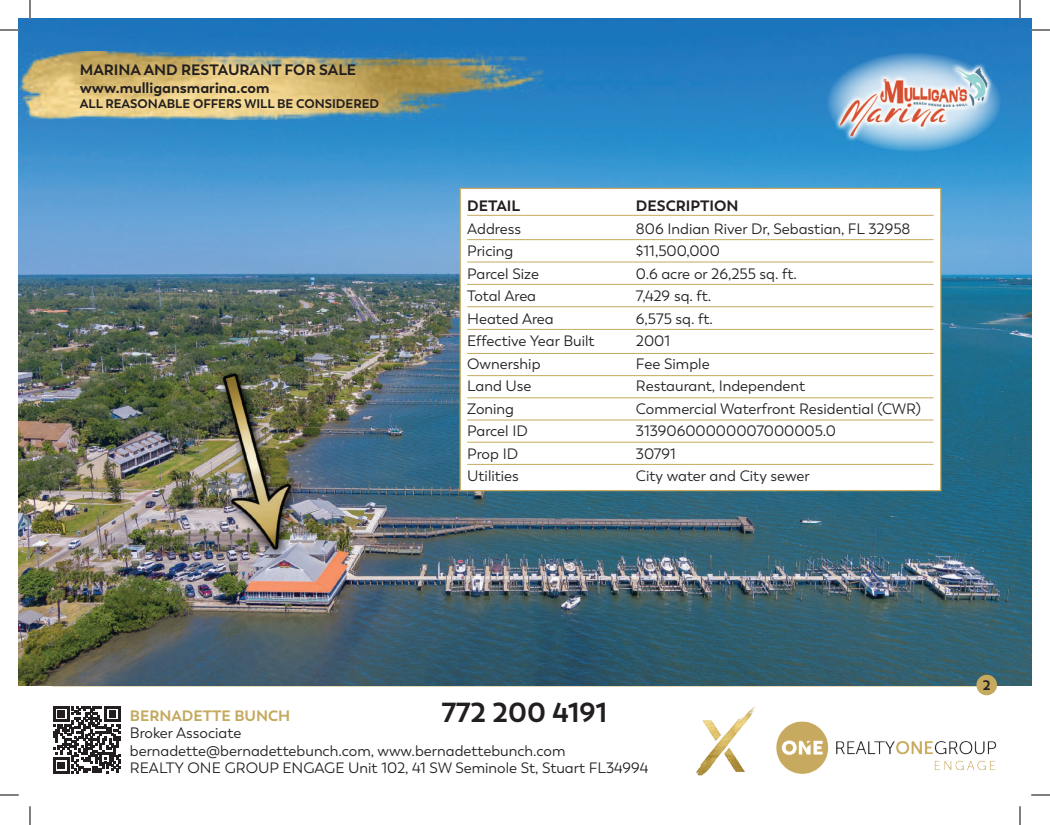
<style>
.page{position:relative;width:1050px;height:825px;background:#fff}
.page>*{position:absolute;margin:0;border:0;box-sizing:border-box;transform-origin:0 0}
.t1{font:700 27.5px "Trenda";color:#231f20}
.t2{font:15px/17.5px "Trenda";color:#231f20}
.t3{font:700 15px/18px "Trenda";color:#231f20}
.t4{font:700 15px "Trenda";color:#c4a95f}
.t5{font:700 13.75px "Trenda";color:#231f20}
.t6{font:700 12.5px "Trenda";color:#231f20}
</style>
<div class="page">
<svg style="left:53px;top:706px;width:68px;height:67px"></svg>
<hr style="left:52px;top:685px;width:945px;height:1px;background:#c4a95f">
<img style="left:776px;top:721px;width:221px;height:53px">
<img style="left:696px;top:706px;width:60px;height:70px">
<img style="left:19px;top:19px;width:1012px;height:666px">
<img style="left:19px;top:51px;width:525px;height:68px">
<svg style="left:827px;top:53px;width:174px;height:99px"></svg>
<img style="left:831px;top:59px;width:166px;height:86px">
<div style="left:460px;top:188px;width:481px;height:303px;background:#fff;border:1px solid #c4a95f"></div>
<hr style="left:467px;top:442px;width:467px;height:1px;background:#c4a95f">
<hr style="left:467px;top:464px;width:467px;height:1px;background:#c4a95f">
<hr style="left:467px;top:420px;width:467px;height:1px;background:#c4a95f">
<hr style="left:467px;top:398px;width:467px;height:1px;background:#c4a95f">
<hr style="left:467px;top:375px;width:467px;height:1px;background:#c4a95f">
<hr style="left:467px;top:353px;width:467px;height:1px;background:#c4a95f">
<hr style="left:467px;top:329px;width:467px;height:1px;background:#c4a95f">
<hr style="left:467px;top:306px;width:467px;height:1px;background:#c4a95f">
<hr style="left:467px;top:284px;width:467px;height:1px;background:#c4a95f">
<hr style="left:467px;top:262px;width:467px;height:1px;background:#c4a95f">
<hr style="left:467px;top:239px;width:467px;height:1px;background:#c4a95f">
<hr style="left:467px;top:215px;width:467px;height:1px;background:#c4a95f">
<div style="left:976px;top:675px;width:21px;height:20px;background:#c4a95f;border-radius:50%"></div>
<svg style="left:0;top:29px;width:19px;height:2px"></svg>
<svg style="left:1031px;top:29px;width:19px;height:2px"></svg>
<svg style="left:0;top:794px;width:19px;height:2px"></svg>
<svg style="left:1031px;top:794px;width:19px;height:2px"></svg>
<svg style="left:29px;top:0;width:2px;height:19px"></svg>
<svg style="left:29px;top:806px;width:2px;height:19px"></svg>
<svg style="left:1019px;top:0;width:2px;height:19px"></svg>
<svg style="left:1019px;top:806px;width:2px;height:19px"></svg>
<p class="t3" style="left:80px;top:60px;width:278px">MARINA AND RESTAURANT FOR SALE www.mulligansmarina.com</p>
<p class="t6" style="left:80px;top:95px;width:301px">ALL REASONABLE OFFERS WILL BE CONSIDERED</p>
<p class="t3" style="left:467px;top:197px;width:54px">DETAIL</p>
<p class="t3" style="left:636px;top:197px;width:104px">DESCRIPTION</p>
<p class="t2" style="left:467px;top:220px;width:55px">Address</p>
<p class="t2" style="left:636px;top:220px;width:276px">806 Indian River Dr, Sebastian, FL 32958</p>
<p class="t2" style="left:467px;top:242px;width:48px">Pricing</p>
<p class="t2" style="left:636px;top:242px;width:86px">$11,500,000</p>
<p class="t2" style="left:467px;top:265px;width:73px">Parcel Size</p>
<p class="t2" style="left:636px;top:265px;width:162px">0.6 acre or 26,255 sq. ft.</p>
<p class="t2" style="left:467px;top:287px;width:70px">Total Area</p>
<p class="t2" style="left:636px;top:287px;width:77px">7,429 sq. ft.</p>
<p class="t2" style="left:467px;top:310px;width:88px">Heated Area</p>
<p class="t2" style="left:636px;top:310px;width:78px">6,575 sq. ft.</p>
<p class="t2" style="left:467px;top:332px;width:129px">Effective Year Built</p>
<p class="t2" style="left:636px;top:332px;width:36px">2001</p>
<p class="t2" style="left:467px;top:355px;width:75px">Ownership</p>
<p class="t2" style="left:636px;top:355px;width:75px">Fee Simple</p>
<p class="t2" style="left:467px;top:377px;width:66px">Land Use</p>
<p class="t2" style="left:636px;top:377px;width:171px">Restaurant, Independent</p>
<p class="t2" style="left:467px;top:400px;width:48px">Zoning</p>
<p class="t2" style="left:636px;top:400px;width:287px">Commercial Waterfront Residential (CWR)</p>
<p class="t2" style="left:467px;top:422px;width:62px">Parcel ID</p>
<p class="t2" style="left:636px;top:422px;width:202px">31390600000007000005.0</p>
<p class="t2" style="left:467px;top:445px;width:52px">Prop ID</p>
<p class="t2" style="left:636px;top:445px;width:42px">30791</p>
<p class="t2" style="left:467px;top:467px;width:53px">Utilities</p>
<p class="t2" style="left:636px;top:467px;width:175px">City water and City sewer</p>
<h1 class="t1" style="left:442px;top:695px;width:167px">772 200 4191</h1>
<p class="t4" style="left:130px;top:706px;width:162px">BERNADETTE BUNCH</p>
<p class="t2" style="left:130px;top:724px;width:520px">Broker Associate<br>bernadette@bernadettebunch.com, www.bernadettebunch.com<br>REALTY ONE GROUP ENGAGE Unit 102, 41 SW Seminole St, Stuart FL34994</p>
<p class="t5" style="left:983px;top:676px;width:9px">2</p>
</div>
